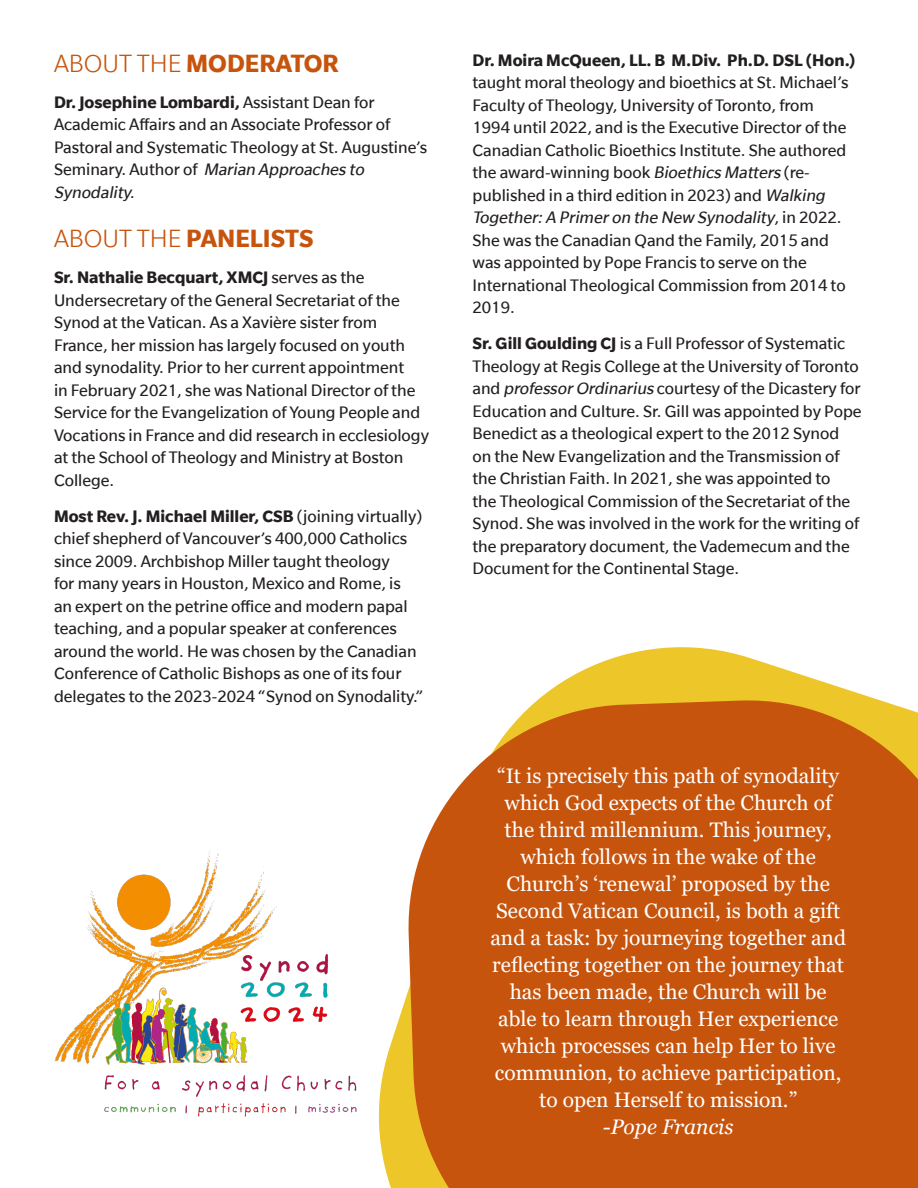
<style>
.page{position:relative;width:918px;height:1188px;background:#fff}
.page>*{position:absolute;margin:0;border:0;box-sizing:border-box;transform-origin:0 0}
.t1{font:700 27px "Slate";color:#c6540d}
.t2{font:21px/27px "Georgia";color:#fff;text-align:center}
.t3{font:18px/22.5px "Slate";color:#231f20}
.s1{font-weight:300}
.s2{font-weight:700}
.s3{font-style:italic}
</style>
<div class="page">
<svg style="left:378px;top:647px;width:489px;height:541px"></svg>
<svg style="left:404px;top:696px;width:514px;height:492px;fill:#c6540d"></svg>
<img style="left:54px;top:849px;width:303px;height:268px">
<p class="t1" style="left:54px;top:49px;width:286px"><span class="s1">ABOUT THE</span> MODERATOR</p>
<p class="t3" style="left:54px;top:91px;width:375px"><span class="s2">Dr. Josephine Lombardi,</span> Assistant Dean for Academic Affairs and an Associate Professor of Pastoral and Systematic Theology at St. Augustine’s S e m i n a ry. A u t h o r of <span class="s3">Marian Approaches to Synodality.</span></p>
<p class="t1" style="left:54px;top:224px;width:261px"><span class="s1">ABOUT THE</span> PANELISTS</p>
<p class="t3" style="left:54px;top:266px;width:377px"><span class="s2">Sr. Nathalie Becquart, XMCJ</span> serves as the Undersecretary of the General Secretariat of the Synod at the Vatican. As a Xavière sister from France, her mission has largely focused on youth and synodality. Prior to her current appointment<br>in February 2021, she was National Director of the Service for the Evangelization of Young People and Vocations in France and did research in ecclesiology at the School of Theology and Ministry at Boston College.</p>
<p class="t3" style="left:54px;top:505px;width:371px"><span class="s2">Most Rev. J. Michael Miller, CSB</span> (joining virtually) chief shepherd of Vancouver’s 400,000 Catholics since 2009. Archbishop Miller taught theology<br>for many years in Houston, Mexico and Rome, is an expert on the petrine office and modern papal teaching, and a popular speaker at conferences around the world. He was chosen by the Canadian Conference of Catholic Bishops as one of its four delegates to the 2023-2024 “Synod on Synodality.”</p>
<p class="t3" style="left:472px;top:49px;width:384px"><span class="s2">Dr. Moira McQueen, LL. B M.Div. Ph.D. DSL (Hon.) </span>taught moral theology and bioethics at St. Michael’s Faculty of Theology, University of Toronto, from 1994 until 2022, and is the Executive Director of the Canadian Catholic Bioethics Institute. She authored the award-winning book <span class="s3">Bioethics Matters</span> (re&shy;published in a third edition in 2023) and <span class="s3">Walking Together:A Primer on the New Synodality</span>, i n 2 0 2 2 .<br>She was the Canadian Qand the Family, 2015 and was appointed by Pope Francis to serve on the International Theological Commission from 2014 to 2019.</p>
<p class="t3" style="left:472px;top:332px;width:391px"><span class="s2">Sr. Gill Goulding CJ</span> is a Full Professor of Systematic Theology at Regis College at the University of Toronto and <span class="s3">professor Ordinarius</span> courtesy of the Dicastery for Education and Culture. Sr. Gill was appointed by Pope Benedict as a theological expert to the 2012 Synod on the New Evangelization and the Transmission of the Christian Faith. In 2021, she was appointed to<br>the Theological Commission of the Secretariat of the Synod. She was involved in the work for the writing of the preparatory document, the Vademecum and the Document for the Continental Stage.</p>
<p class="t2" style="left:490px;top:763px;width:357px">“It is precisely this path of synodality which God expects of the Church of the third millennium. This journey, which follows in the wake of the Church’s ‘renewal’ proposed by the Second Vatican Council, is both a gift and a task: by journeying together and reflecting together on the journey that has been made, the Church will be able to learn through Her experience which processes can help Her to live communion, to achieve participation, to open Herself to mission.”<br><span class="s3">-Pope Francis</span></p>
</div>
